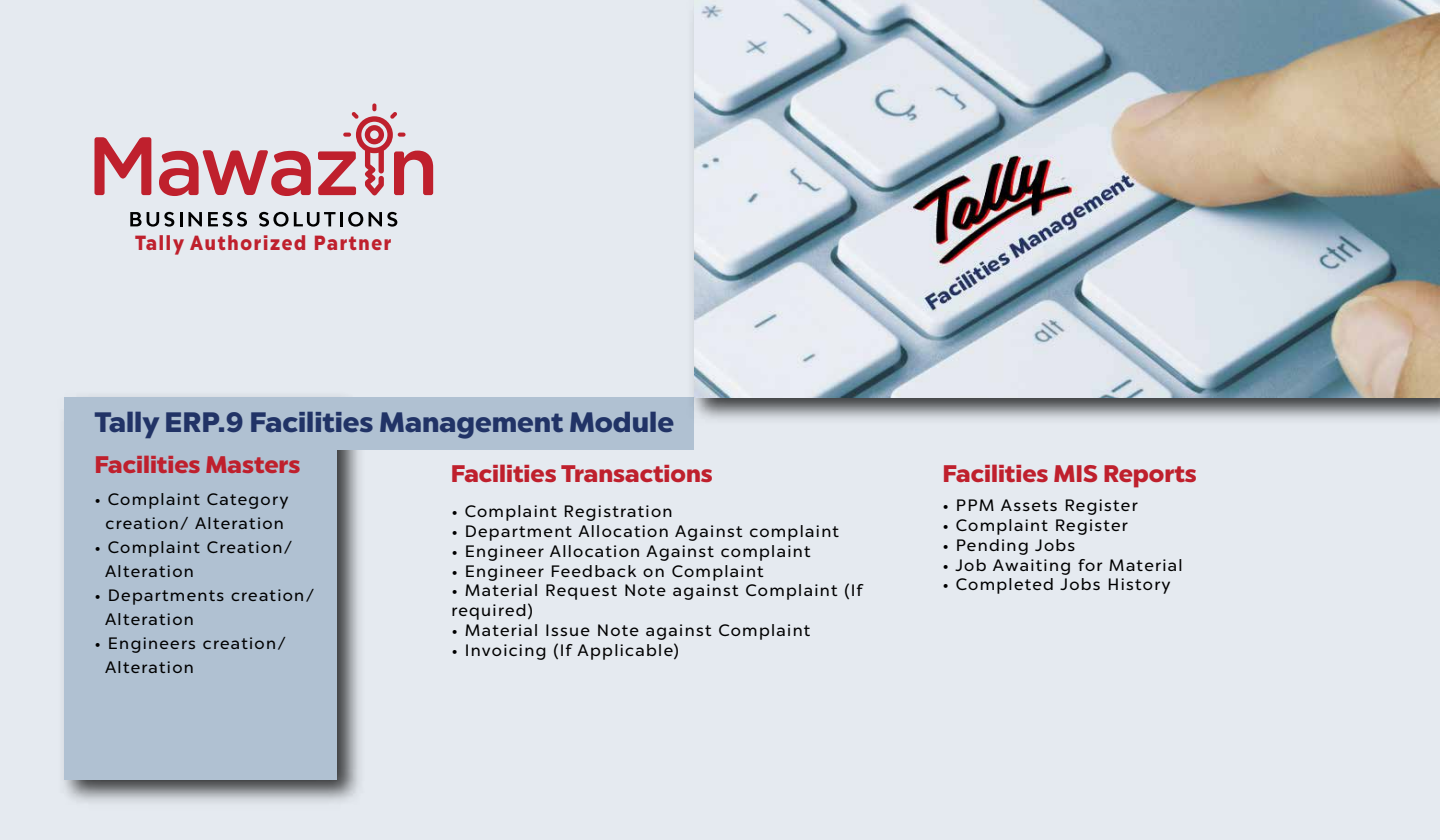
<style>
.page{position:relative;width:1440px;height:840px;background:#e5eaf0}
.page>*{position:absolute;margin:0;border:0;box-sizing:border-box;transform-origin:0 0}
.t1{font:900 28.05px "Chronica Pro";color:#213366}
.t2{font:900 24px "Chronica Pro";color:#bf202d}
.t3{font:900 20.55px "Chronica Pro";letter-spacing:.1em;color:#bf202d;scale:.88 1}
.t4{font:16.5px/24px "Chronica Pro";letter-spacing:.08em;color:#000}
</style>
<div class="page">
<svg style="left:318px;top:103px;width:115px;height:92px"></svg>
<svg style="left:159px;top:150px;width:152px;height:46px"></svg>
<svg style="left:95px;top:137px;width:56px;height:58px"></svg>
<svg style="left:130px;top:212px;width:44px;height:15px"></svg>
<svg style="left:180px;top:212px;width:2px;height:14px"></svg>
<svg style="left:189px;top:212px;width:13px;height:14px"></svg>
<svg style="left:208px;top:212px;width:39px;height:15px"></svg>
<svg style="left:259px;top:212px;width:77px;height:15px"></svg>
<hr style="left:340px;top:212px;width:3px;height:14px;background:#000">
<svg style="left:348px;top:212px;width:15px;height:15px"></svg>
<svg style="left:369px;top:212px;width:28px;height:15px"></svg>
<img style="left:63px;top:396px;width:307px;height:407px">
<div style="left:64px;top:398px;width:274px;height:382px;background:#b0c1d2"></div>
<div style="left:64px;top:398px;width:630px;height:52px;background:#b0c1d2"></div>
<img style="left:681px;top:14px;width:759px;height:406px">
<img style="left:695px;top:0;width:745px;height:397px">
<p class="t3" style="left:135px;top:230px;width:293px">Tally Authorized Partner</p>
<h1 class="t1" style="left:95px;top:404px;width:581px">Tally ERP.9 Facilities Management Module</h1>
<h2 class="t2" style="left:95px;top:449px;width:207px">Facilities Masters</h2>
<p class="t4" style="left:451px;top:499px;width:223px">• Complaint Registration</p>
<p class="t4" style="left:451px;top:519px;width:389px">• Department Allocation Against complaint</p>
<p class="t4" style="left:451px;top:539px;width:361px">• Engineer Allocation Against complaint</p>
<p class="t4" style="left:451px;top:559px;width:314px">• Engineer Feedback on Complaint</p>
<p class="t4" style="left:451px;top:581px;width:413px;line-height:19.8px">• Material Request Note against Complaint (If required)</p>
<p class="t4" style="left:451px;top:618px;width:361px">• Material Issue Note against Complaint</p>
<p class="t4" style="left:451px;top:638px;width:229px">• Invoicing (If Applicable)</p>
<h2 class="t2" style="left:451px;top:458px;width:264px">Facilities Transactions</h2>
<h2 class="t2" style="left:942px;top:458px;width:256px">Facilities MIS Reports</h2>
<p class="t4" style="left:95px;top:487px;width:196px;text-align:center">• Complaint Category creation/ Alteration</p>
<p class="t4" style="left:105px;top:535px;width:189px;text-indent:-11px">• Complaint Creation/<br>Alteration</p>
<p class="t4" style="left:105px;top:583px;width:211px;text-indent:-11px">• Departments creation/<br>Alteration</p>
<p class="t4" style="left:105px;top:631px;width:182px;text-indent:-11px">• Engineers creation/<br>Alteration</p>
<p class="t4" style="left:942px;top:493px;width:197px">• PPM Assets Register</p>
<p class="t4" style="left:942px;top:513px;width:187px">• Complaint Register</p>
<p class="t4" style="left:942px;top:533px;width:134px">• Pending Jobs</p>
<p class="t4" style="left:942px;top:553px;width:242px">• Job Awaiting for Material</p>
<p class="t4" style="left:942px;top:573px;width:230px">• Completed Jobs History</p>
</div>
